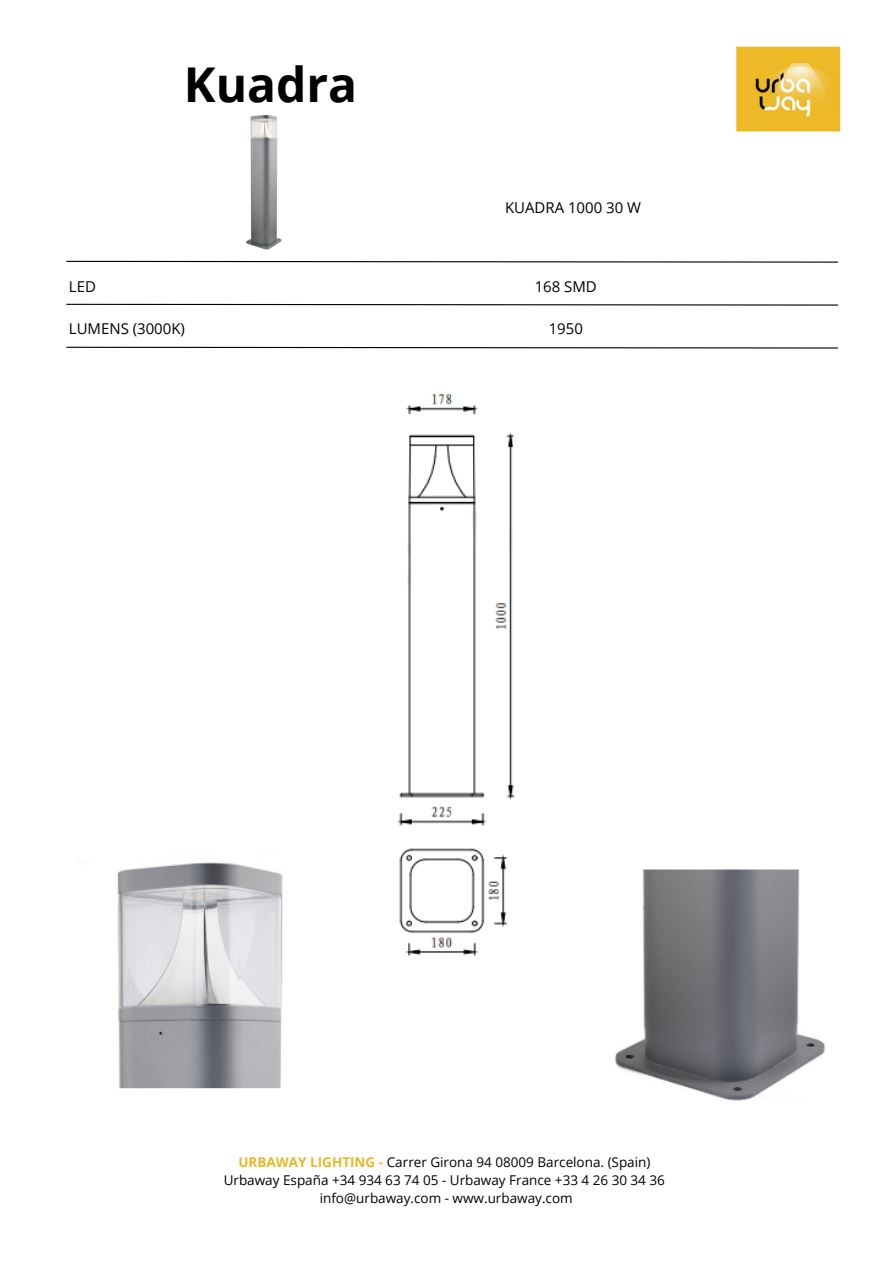
<style>
.page{position:relative;width:893px;height:1264px;background:#fff}
.page>*{position:absolute;margin:0;border:0;box-sizing:border-box;transform-origin:0 0}
.t1{font:700 48px "Open Sans";color:#000}
.t2{font:15px "Open Sans";color:#000}
.t3{font:13.5px "Open Sans";color:#000}
.s1{font-weight:700;color:#e9b72a}
</style>
<div class="page">
<svg style="left:66px;top:260px;width:772px;height:3px"></svg>
<svg style="left:66px;top:303px;width:772px;height:3px"></svg>
<svg style="left:66px;top:346px;width:772px;height:3px"></svg>
<img style="left:246px;top:115px;width:36px;height:135px">
<img style="left:117px;top:393px;width:709px;height:708px">
<div style="left:139px;top:476px;width:268px;height:267px;background:#fff"></div>
<div style="left:513px;top:436px;width:268px;height:268px;background:#fff"></div>
<div style="left:410px;top:513px;width:61px;height:267px;background:#fff"></div>
<div style="left:478px;top:503px;width:31px;height:85px;background:#fff"></div>
<div style="left:345px;top:961px;width:267px;height:177px;background:#fff"></div>
<img style="left:736px;top:46px;width:105px;height:86px">
<p class="t1" style="left:184px;top:51px;width:175px">Kuadra</p>
<p class="t2" style="left:69px;top:275px;width:28px">LED</p>
<p class="t2" style="left:69px;top:318px;width:117px">LUMENS (3000K)</p>
<p class="t2" style="left:505px;top:197px;width:137px">KUADRA 1000 30 W</p>
<p class="t2" style="left:534px;top:275px;width:64px">168 SMD</p>
<p class="t2" style="left:548px;top:318px;width:36px">1950</p>
<p class="t3" style="left:238px;top:1152px;width:413px"><span class="s1">URBAWAY LIGHTING -</span> Carrer Girona 94 08009 Barcelona. (Spain)</p>
<p class="t3" style="left:224px;top:1170px;width:442px">Urbaway España +34 934 63 74 05 - Urbaway France +33 4 26 30 34 36</p>
<p class="t3" style="left:320px;top:1188px;width:254px">info@urbaway.com - www.urbaway.com</p>
</div>
